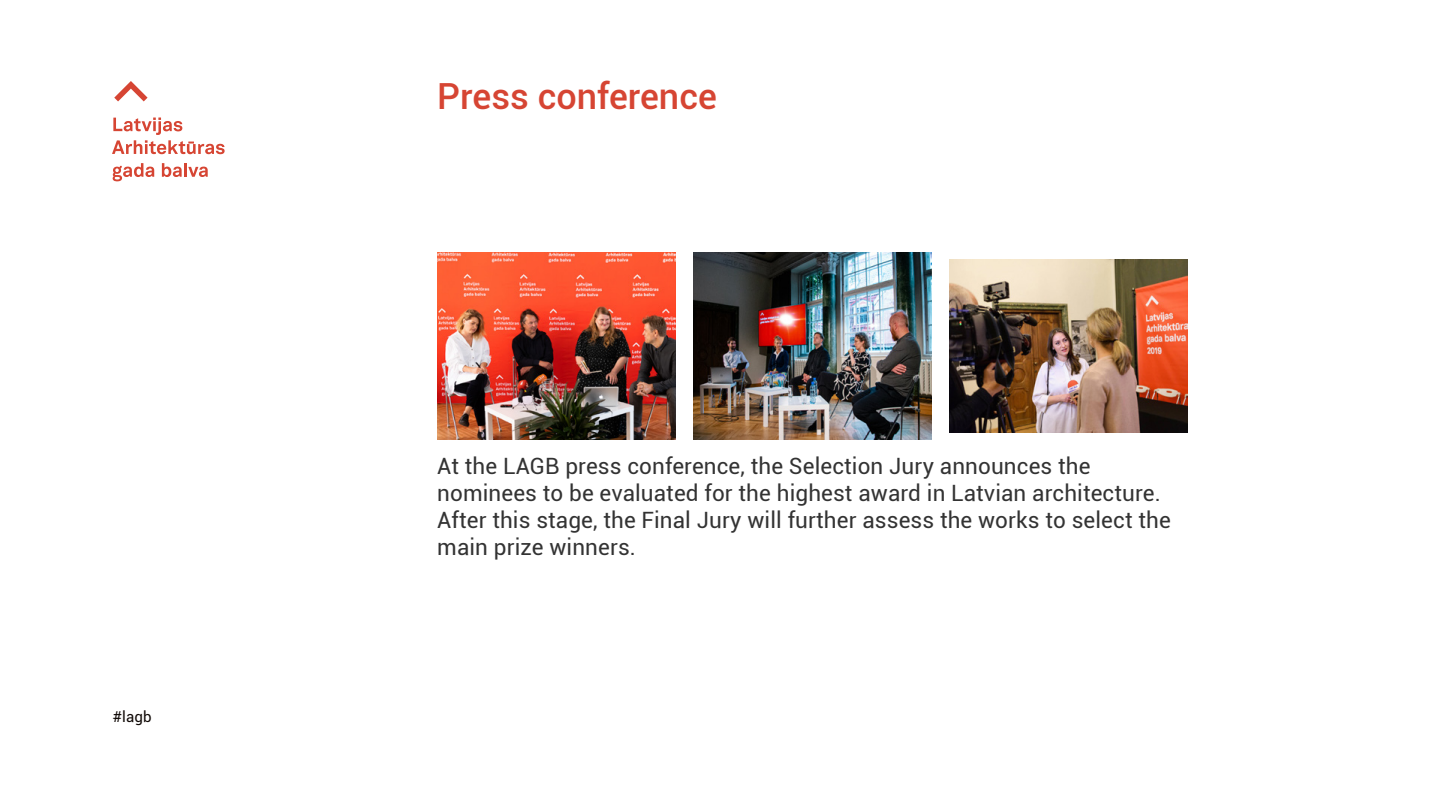
<style>
.page{position:relative;width:1440px;height:810px;background:#fff}
.page>*{position:absolute;margin:0;border:0;box-sizing:border-box;transform-origin:0 0}
.t1{font:500 36px "Roboto";color:#d64533}
.t2{font:22.5px/27px "Roboto";letter-spacing:.005em;color:#333}
.t3{font:15px "Roboto";color:#100906}
</style>
<div class="page">
<svg style="left:114px;top:81px;width:34px;height:20px"></svg>
<svg style="left:112px;top:118px;width:113px;height:36px"></svg>
<svg style="left:113px;top:163px;width:41px;height:18px"></svg>
<svg style="left:162px;top:163px;width:20px;height:14px"></svg>
<hr style="left:184px;top:163px;width:3px;height:14px;background:#d64533">
<svg style="left:188px;top:167px;width:20px;height:10px"></svg>
<img style="left:949px;top:259px;width:238px;height:173px">
<img style="left:693px;top:252px;width:239px;height:188px">
<img style="left:437px;top:252px;width:239px;height:188px">
<p class="t3" style="left:113px;top:706px;width:40px">#lagb</p>
<h1 class="t1" style="left:437px;top:70px;width:281px">Press conference</h1>
<p class="t2" style="left:437px;top:452px;width:735px">At the LAGB press conference, the Selection Jury announces the nominees to be evaluated for the highest award in Latvian architecture.<br>After this stage, the Final Jury will further assess the works to select the main prize winners.</p>
</div>
